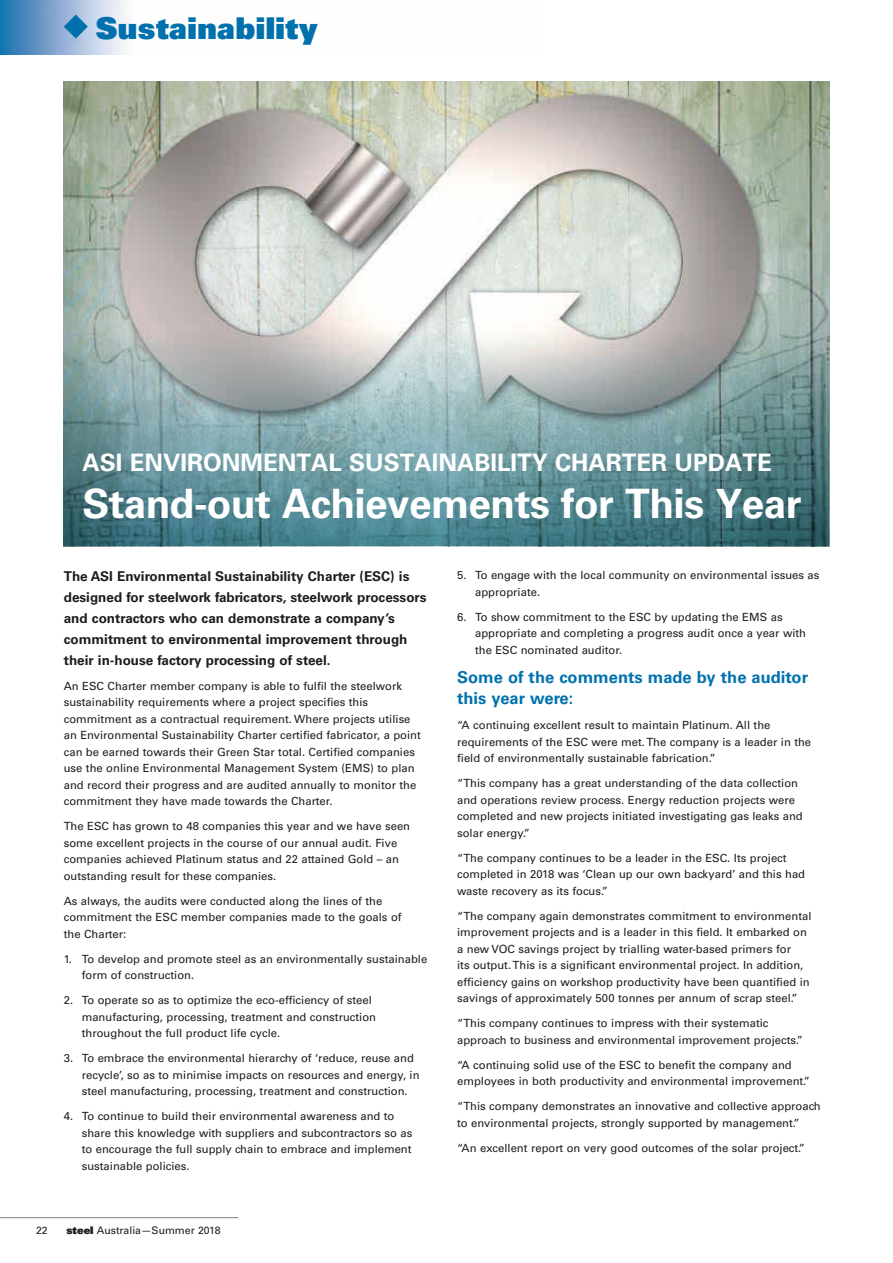
<style>
.page{position:relative;width:893px;height:1263px;background:#fff}
.page>*{position:absolute;margin:0;border:0;box-sizing:border-box;transform-origin:0 0}
.t1{font:700 40.5px "Univers CE";letter-spacing:-.015em;color:#fff}
.t2{font:900 30px "Univers";letter-spacing:.015em;color:#0071ad}
.t3{font:700 24px "Univers CE";color:#fff}
.t4{font:700 16.5px/21px "Univers CE";color:#0071ad}
.t5{font:700 13.5px/21px "Univers CE";color:#1d1d1b}
.t6{font:500 11.25px/16.5px "Univers CE";color:#1d1d1b}
.t7{font:500 10.5px "Univers CE";color:#1d1d1b}
.s1{font-family:"Univers";font-weight:900}
</style>
<div class="page">
<img style="left:64px;top:82px;width:765px;height:464px">
<hr style="left:0;top:1217px;width:238px;height:1px;background:#7d8386">
<img style="left:0;top:0;width:127px;height:54px">
<svg style="left:64px;top:15px;width:24px;height:24px"></svg>
<h2 class="t2" style="left:96px;top:8px;width:223px">Sustainability</h2>
<h3 class="t3" style="left:82px;top:448px;width:691px">ASI ENVIRONMENTAL SUSTAINABILITY CHARTER UPDATE</h3>
<h1 class="t1" style="left:82px;top:480px;width:721px">Stand-out Achievements for This Year</h1>
<p class="t5" style="left:64px;top:566px;width:364px">The ASI Environmental Sustainability Charter (ESC) is designed for steelwork fabricators, steelwork processors and contractors who can demonstrate a company’s commitment to environmental improvement through their in-house factory processing of steel.</p>
<p class="t6" style="left:64px;top:678px;width:359px">An ESC Charter member company is able to fulfil the steelwork sustainability requirements where a project specifies this commitment as a contractual requirement. Where projects utilise an Environmental Sustainability Charter certified fabricator, a point can be earned towards their Green Star total. Certified companies use the online Environmental Management System (EMS) to plan and record their progress and are audited annually to monitor the commitment they have made towards the Charter.</p>
<p class="t6" style="left:64px;top:818px;width:348px">The ESC has grown to 48 companies this year and we have seen some excellent projects in the course of our annual audit. Five companies achieved Platinum status and 22 attained Gold – an outstanding result for these companies.</p>
<p class="t6" style="left:64px;top:893px;width:339px">As always, the audits were conducted along the lines of the commitment the ESC member companies made to the goals of the Charter:</p>
<p class="t6" style="left:82px;top:951px;width:347px;text-indent:-18px">1. To develop and promote steel as an environmentally sustainable form of construction.</p>
<p class="t6" style="left:82px;top:992px;width:296px;text-indent:-18px">2. To operate so as to optimize the eco-efficiency of steel manufacturing, processing, treatment and construction throughout the full product life cycle.</p>
<p class="t6" style="left:82px;top:1050px;width:339px;text-indent:-18px">3. To embrace the environmental hierarchy of ‘reduce, reuse and recycle’, so as to minimise impacts on resources and energy, in steel manufacturing, processing, treatment and construction.</p>
<p class="t6" style="left:82px;top:1108px;width:332px;text-indent:-18px">4. To continue to build their environmental awareness and to share this knowledge with suppliers and subcontractors so as to encourage the full supply chain to embrace and implement sustainable policies.</p>
<p class="t7" style="left:36px;top:1224px;width:13px">22</p>
<p class="t7" style="left:66px;top:1224px;width:156px"><span class="s1">steel</span> Australia—Summer 2018</p>
<p class="t6" style="left:475px;top:567px;width:346px;text-indent:-18px">5. To engage with the local community on environmental issues as appropriate.</p>
<p class="t6" style="left:475px;top:609px;width:332px;text-indent:-18px">6. To show commitment to the ESC by updating the EMS as appropriate and completing a progress audit once a year with the ESC nominated auditor.</p>
<h3 class="t4" style="left:457px;top:667px;width:352px">Some of the comments made by the auditor this year were:</h3>
<p class="t6" style="left:457px;top:717px;width:356px">“A continuing excellent result to maintain Platinum. All the requirements of the ESC were met. The company is a leader in the field of environmentally sustainable fabrication.”</p>
<p class="t6" style="left:457px;top:775px;width:347px">“This company has a great understanding of the data collection and operations review process. Energy reduction projects were completed and new projects initiated investigating gas leaks and solar energy.”</p>
<p class="t6" style="left:457px;top:850px;width:350px">“The company continues to be a leader in the ESC. Its project completed in 2018 was ‘Clean up our own backyard’ and this had waste recovery as its focus.”</p>
<p class="t6" style="left:457px;top:908px;width:356px">“The company again demonstrates commitment to environmental improvement projects and is a leader in this field. It embarked on a new VOC savings project by trialling water-based primers for<br>its output. This is a significant environmental project. In addition, efficiency gains on workshop productivity have been quantified in savings of approximately 500 tonnes per annum of scrap steel.”</p>
<p class="t6" style="left:457px;top:1015px;width:347px">“This company continues to impress with their systematic approach to business and environmental improvement projects.”</p>
<p class="t6" style="left:457px;top:1057px;width:354px">“A continuing solid use of the ESC to benefit the company and employees in both productivity and environmental improvement.”</p>
<p class="t6" style="left:457px;top:1098px;width:365px">“This company demonstrates an innovative and collective approach to environmental projects, strongly supported by management.”</p>
<p class="t6" style="left:457px;top:1140px;width:350px">“An excellent report on very good outcomes of the solar project.”</p>
</div>
